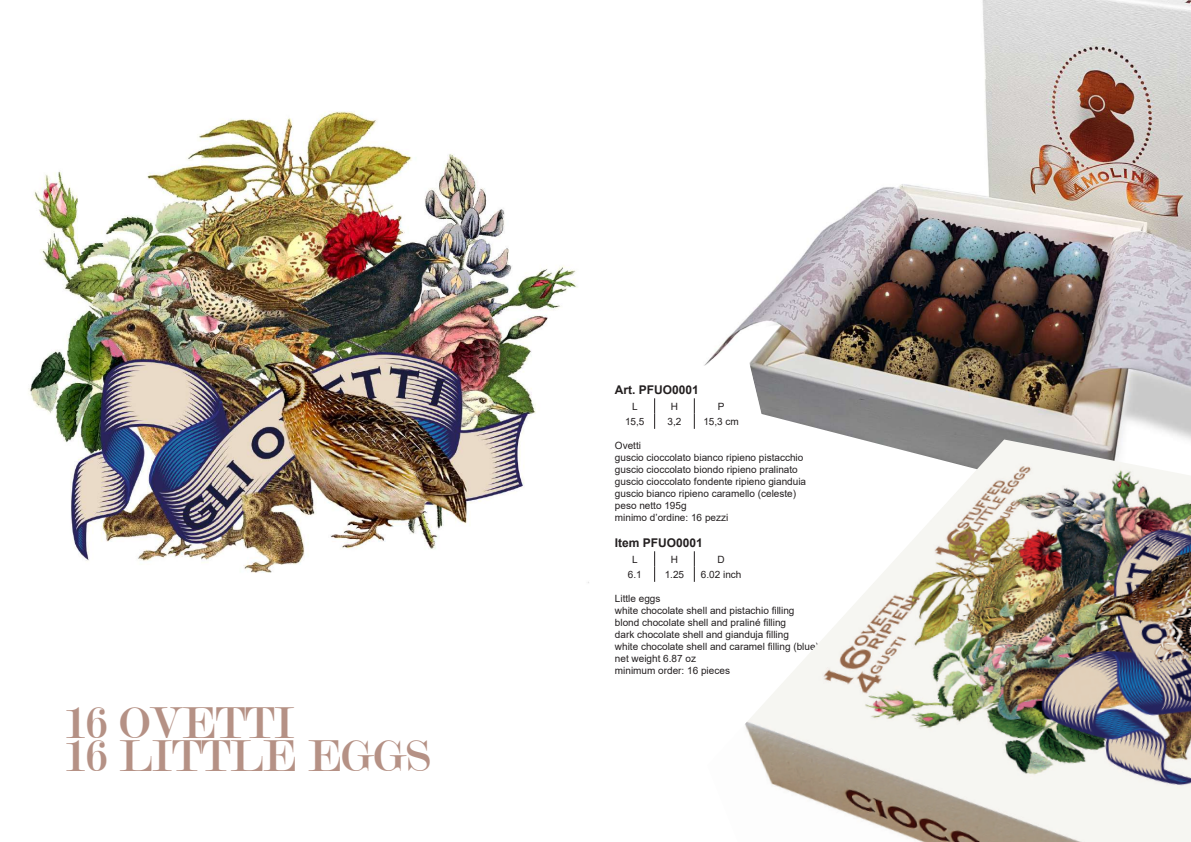
<style>
.page{position:relative;width:1191px;height:842px;background:#fff}
.page>*{position:absolute;margin:0;border:0;box-sizing:border-box;transform-origin:0 0}
.t1{font:48px "Modern";color:#b59185}
.t2{font:700 12px "Arial";color:#231f20}
.t3{font:10px/12px "Arial";color:#231f20}
</style>
<div class="page">
<img style="left:28px;top:111px;width:561px;height:472px">
<svg style="left:654px;top:398px;width:1px;height:31px"></svg>
<svg style="left:694px;top:398px;width:1px;height:31px"></svg>
<svg style="left:654px;top:551px;width:1px;height:31px"></svg>
<svg style="left:694px;top:551px;width:1px;height:31px"></svg>
<img style="left:704px;top:0;width:487px;height:439px">
<img style="left:745px;top:439px;width:446px;height:403px">
<h1 class="t1" style="left:64px;top:698px;width:232px">16 OVETTI</h1>
<h1 class="t1" style="left:64px;top:731px;width:369px">16 LITTLE EGGS</h1>
<p class="t2" style="left:615px;top:382px;width:86px">Art. PFUO0001</p>
<p class="t3" style="left:632px;top:400px;width:7px">L</p>
<p class="t3" style="left:671px;top:400px;width:9px">H</p>
<p class="t3" style="left:718px;top:400px;width:8px">P</p>
<p class="t3" style="left:625px;top:415px;width:21px">15,5</p>
<p class="t3" style="left:667px;top:415px;width:15px">3,2</p>
<p class="t3" style="left:703px;top:415px;width:37px">15,3 cm</p>
<p class="t3" style="left:615px;top:439px;width:193px">Ovetti<br>guscio cioccolato bianco ripieno pistacchio guscio cioccolato biondo ripieno pralinato guscio cioccolato fondente ripieno gianduia guscio bianco ripieno caramello (celeste) peso netto 195g<br>minimo d’ordine: 16 pezzi</p>
<p class="t2" style="left:615px;top:535px;width:90px">Item PFUO0001</p>
<p class="t3" style="left:632px;top:553px;width:7px">L</p>
<p class="t3" style="left:671px;top:553px;width:9px">H</p>
<p class="t3" style="left:717px;top:553px;width:9px">D</p>
<p class="t3" style="left:628px;top:568px;width:15px">6.1</p>
<p class="t3" style="left:665px;top:568px;width:21px">1.25</p>
<p class="t3" style="left:701px;top:568px;width:42px">6.02 inch</p>
<p class="t3" style="left:615px;top:592px;width:205px">Little eggs<br>white chocolate shell and pistachio filling blond chocolate shell and praliné filling<br>dark chocolate shell and gianduja filling<br>white chocolate shell and caramel filling (blue) net weight 6.87 oz<br>minimum order: 16 pieces</p>
</div>
